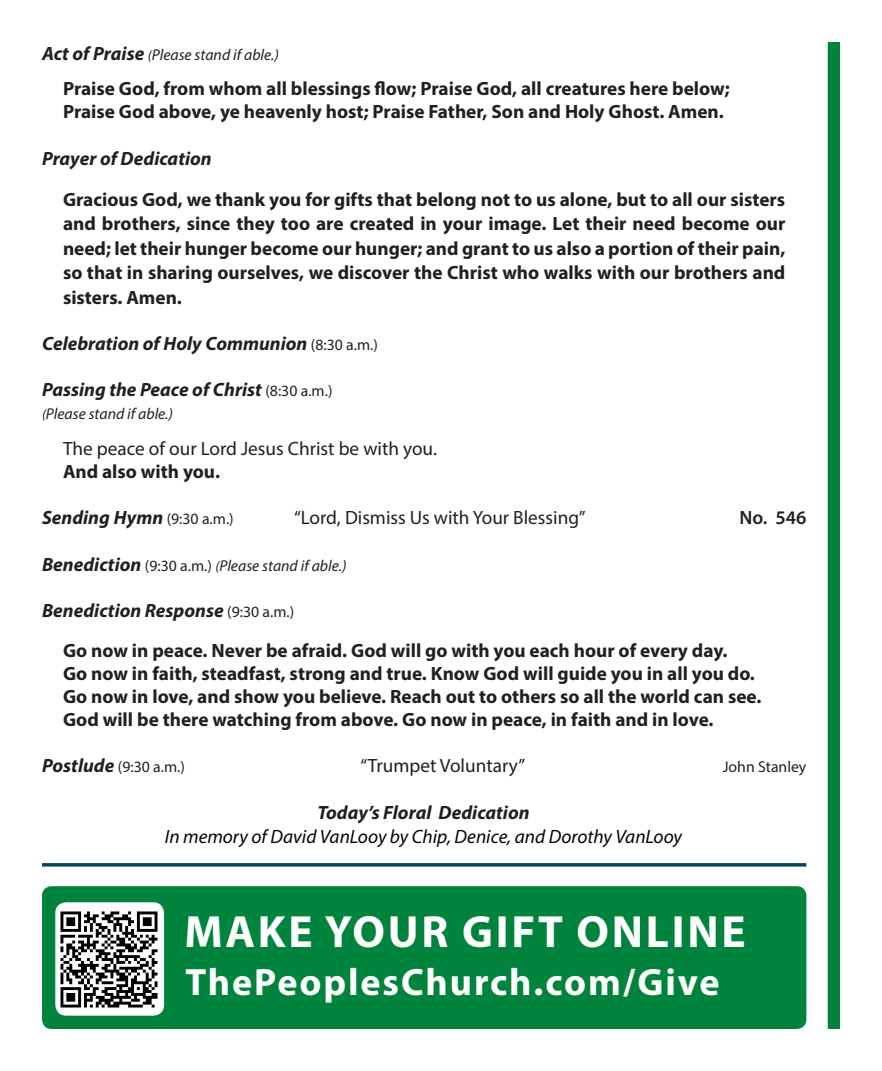
<style>
.page{position:relative;width:882px;height:1071px;background:#fff}
.page>*{position:absolute;margin:0;border:0;box-sizing:border-box;transform-origin:0 0}
.t1{font:700 45.32px "Myriad Pro";letter-spacing:.06em;color:#fff}
.t2{font:700 38.15px "Myriad Pro";letter-spacing:.05em;color:#fff}
.t3{font:700 19.25px/24.5px "Myriad Pro";color:#231f20;text-align:justify}
.t4{font:italic 700 19.25px "Myriad Pro";color:#231f20}
.t5{font:19.25px "Myriad Pro";color:#231f20}
.t6{font:italic 19.25px "Myriad Pro";color:#040503}
.t7{font:600 19.25px "Myriad Pro";color:#231f20}
.t8{font:italic 15.75px "Myriad Pro";color:#231f20}
.t9{font:15.75px "Myriad Pro";color:#231f20}
.s1{font-weight:700;font-size:19.25px}
.s2{font-size:14px}
.s3{font-weight:400;font-style:normal;font-size:15.75px}
.s4{font-style:normal}
.s5{font-weight:700;font-style:italic;font-size:19.25px}
</style>
<div class="page">
<div style="left:828px;top:42px;width:12px;height:987px;background:#00843d"></div>
<div style="left:42px;top:886px;width:764px;height:143px;background:#00843d;border-radius:10px"></div>
<div style="left:55px;top:902px;width:109px;height:114px;background:#fff;border-radius:11px"></div>
<img style="left:61px;top:911px;width:96px;height:96px">
<svg style="left:42px;top:863px;width:764px;height:4px"></svg>
<p class="t8" style="left:42px;top:45px;width:238px"><span class="s1">Act of Praise</span> <span class="s2">(</span>Please stand if able.)</p>
<p class="t3" style="left:63px;top:76px;width:668px">Praise God, from whom all blessings flow; Praise God, all creatures here below;</p>
<p class="t3" style="left:63px;top:99px;width:662px">Praise God above, ye heavenly host; Praise Father, Son and Holy Ghost. Amen.</p>
<p class="t4" style="left:42px;top:146px;width:171px">Prayer of Dedication</p>
<p class="t3" style="left:63px;top:187px;width:724px">Gracious God, we thank you for gifts that belong not to us alone, but to all our sisters and brothers, since they too are created in your image. Let their need become our need; let their hunger become our hunger; and grant to us also a portion of their pain, so that in sharing ourselves, we discover the Christ who walks with our brothers and sisters. Amen.</p>
<p class="t4" style="left:42px;top:331px;width:337px">Celebration of Holy Communion <span class="s3">(8:30 a.m.)</span></p>
<p class="t4" style="left:42px;top:377px;width:292px">Passing the Peace of Christ <span class="s3">(8:30 a.m.)</span></p>
<p class="t8" style="left:42px;top:404px;width:133px"><span class="s2">(</span>Please stand if able.)</p>
<p class="t5" style="left:63px;top:437px;width:376px">The peace of our Lord Jesus Christ be with you.</p>
<p class="t3" style="left:63px;top:459px;width:159px">And also with you.</p>
<p class="t4" style="left:42px;top:505px;width:193px">Sending Hymn <span class="s3">(9:30 a.m.)</span></p>
<p class="t5" style="left:294px;top:506px;width:293px">“Lord, Dismiss Us with Your Blessing”</p>
<p class="t7" style="left:740px;top:506px;width:68px">No. 546</p>
<p class="t8" style="left:42px;top:556px;width:306px"><span class="s1">Benediction</span> <span class="s4">(9:30 a.m.)</span> <span class="s2">(</span>Please stand if able.)</p>
<p class="t4" style="left:42px;top:598px;width:254px">Benediction Response <span class="s3">(9:30 a.m.)</span></p>
<p class="t3" style="left:63px;top:637px;width:666px">Go now in peace. Never be afraid. God will go with you each hour of every day.</p>
<p class="t3" style="left:63px;top:660px;width:693px">Go now in faith, steadfast, strong and true. Know God will guide you in all you do.</p>
<p class="t3" style="left:63px;top:684px;width:700px">Go now in love, and show you believe. Reach out to others so all the world can see.</p>
<p class="t3" style="left:63px;top:707px;width:652px">God will be there watching from above. Go now in peace, in faith and in love.</p>
<p class="t9" style="left:42px;top:757px;width:144px"><span class="s5">Postlude</span> (9:30 a.m.)</p>
<p class="t5" style="left:360px;top:754px;width:166px">“Trumpet Voluntary”</p>
<p class="t9" style="left:723px;top:757px;width:85px">John Stanley</p>
<p class="t4" style="left:317px;top:800px;width:214px">Today’s Floral Dedication</p>
<p class="t6" style="left:165px;top:825px;width:519px">In memory of David VanLooy by Chip, Denice, and Dorothy VanLooy</p>
<p class="t1" style="left:185px;top:902px;width:563px">MAKE YOUR GIFT ONLINE</p>
<p class="t2" style="left:186px;top:958px;width:536px">ThePeoplesChurch.com/Give</p>
</div>
